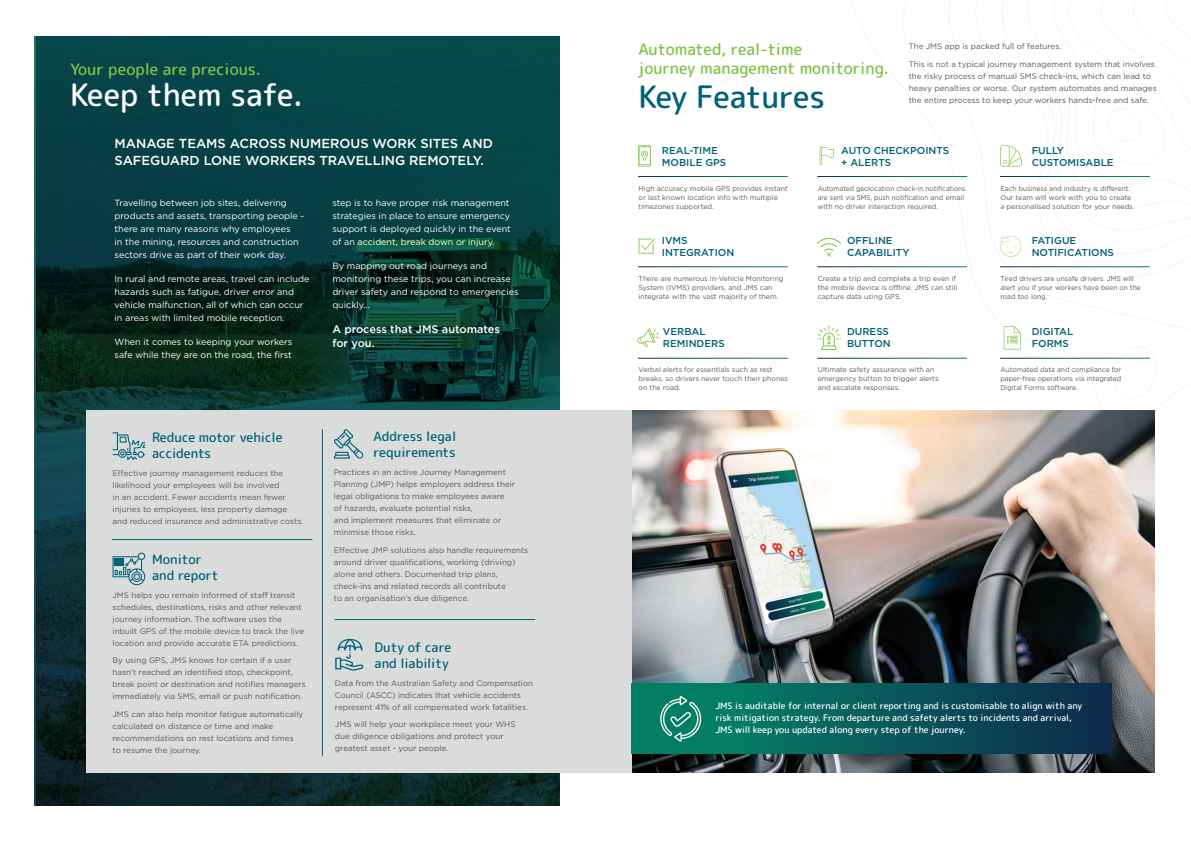
<style>
.page{position:relative;width:1191px;height:842px;background:#fff}
.page>*{position:absolute;margin:0;border:0;box-sizing:border-box;transform-origin:0 0}
.t1{font:500 31px "Rounded Mplus 1 c";color:#fff}
.t2{font:500 31px "Rounded Mplus 1 c";letter-spacing:-.02em;color:#006178}
.t3{font:500 16px/19.2px "Rounded Mplus 1 c";color:#7dc442}
.t4{font:500 13px/16px "Rounded Mplus 1 c";color:#006178}
.t5{font:500 13px/17px "Gotham";color:#fff}
.t6{font:500 11px/14px "Gotham";color:#fff}
.t7{font:500 10px/12px "Gotham";color:#006178}
.t8{font:9px/13px "Gotham";color:#fff}
.t9{font:500 9px/12px "Rounded Mplus 1 c";color:#fff}
.t10{font:8px/12px "Gotham";color:#58595b}
.t11{font:7px/9px "Gotham";color:#58595b}
.t12{font:7px/9px "Gotham";color:#58595b;scale:.96 1}
.t13{font:7px/9px "Gotham";color:#58595b;scale:.93 1}
</style>
<div class="page">
<img style="left:631px;top:410px;width:524px;height:362px">
<svg style="left:34px;top:36px;width:525px;height:770px;background:#083838"></svg>
<div style="left:86px;top:410px;width:545px;height:362px;background:#d9dcda"></div>
<svg style="left:113px;top:432px;width:32px;height:28px"></svg>
<svg style="left:113px;top:553px;width:32px;height:32px"></svg>
<svg style="left:334px;top:429px;width:29px;height:30px"></svg>
<svg style="left:335px;top:639px;width:28px;height:32px"></svg>
<hr style="left:322px;top:429px;width:1px;height:327px;background:#006178">
<hr style="left:112px;top:539px;width:200px;height:1px;background:#006178">
<hr style="left:334px;top:619px;width:201px;height:1px;background:#006178">
<svg style="left:638px;top:145px;width:12px;height:21px"></svg>
<svg style="left:819px;top:147px;width:14px;height:18px"></svg>
<svg style="left:1000px;top:145px;width:21px;height:21px"></svg>
<svg style="left:638px;top:239px;width:17px;height:15px"></svg>
<svg style="left:816px;top:238px;width:25px;height:19px"></svg>
<svg style="left:999px;top:235px;width:23px;height:23px"></svg>
<svg style="left:637px;top:328px;width:22px;height:19px"></svg>
<svg style="left:816px;top:326px;width:25px;height:24px"></svg>
<svg style="left:1003px;top:326px;width:18px;height:23px"></svg>
<div style="left:631px;top:683px;width:480px;height:70px;background:linear-gradient(to right,#038b6a,#0e2c4d)"></div>
<svg style="left:657px;top:696px;width:44px;height:46px;background:#329682"></svg>
<h2 class="t3" style="left:70px;top:60px;width:192px">Your people are precious.</h2>
<h1 class="t1" style="left:70px;top:73px;width:234px">Keep them safe.</h1>
<h2 class="t3" style="left:638px;top:39px;width:252px">Automated, real-time<br>journey management monitoring.</h2>
<p class="t10" style="left:908px;top:40px;width:154px">The JMS app is packed full of features.</p>
<p class="t10" style="left:908px;top:58px;width:249px">This is not a typical journey management system that involves the risky process of manual SMS check-ins, which can lead to heavy penalties or worse. Our system automates and manages the entire process to keep your workers hands-free and safe.</p>
<h1 class="t2" style="left:638px;top:75px;width:188px">Key Features</h1>
<h3 class="t5" style="left:115px;top:135px;width:380px">MANAGE TEAMS ACROSS NUMEROUS WORK SITES AND<br>SAFEGUARD LONE WORKERS TRAVELLING REMOTELY.</h3>
<p class="t7" style="left:662px;top:144px;width:66px">REAL-TIME<br>MOBILE GPS</p>
<p class="t11" style="left:638px;top:183px;width:151px">High accuracy mobile GPS provides instant or last known location info with multiple timezones supported.</p>
<p class="t8" style="left:332px;top:196px;width:180px">step is to have proper risk management strategies in place to ensure emergency support is deployed quickly in the event of an accident, break down or injury.</p>
<p class="t8" style="left:332px;top:259px;width:188px">By mapping out road journeys and monitoring these trips, you can increase driver safety and respond to emergencies quickly...</p>
<h3 class="t6" style="left:332px;top:322px;width:169px">A process that JMS automates for you.</h3>
<p class="t8" style="left:115px;top:196px;width:191px">Travelling between job sites, delivering products and assets, transporting people - there are many reasons why employees<br>in the mining, resources and construction sectors drive as part of their work day.</p>
<p class="t8" style="left:115px;top:272px;width:196px">In rural and remote areas, travel can include hazards such as fatigue, driver error and vehicle malfunction, all of which can occur in areas with limited mobile reception.</p>
<p class="t8" style="left:115px;top:335px;width:179px">When it comes to keeping your workers safe while they are on the road, the first</p>
<p class="t7" style="left:662px;top:234px;width:74px">IVMS<br>INTEGRATION</p>
<p class="t11" style="left:638px;top:274px;width:147px">There are numerous In-Vehicle Monitoring<br>System (IVMS) providers, and JMS can integrate with the vast majority of them.</p>
<p class="t7" style="left:663px;top:326px;width:63px">VERBAL<br>REMINDERS</p>
<p class="t11" style="left:638px;top:365px;width:151px">Verbal alerts for essentials such as rest breaks, so drivers never touch their phones on the road.</p>
<p class="t7" style="left:841px;top:144px;width:110px">AUTO CHECKPOINTS + ALERTS</p>
<p class="t13" style="left:817px;top:183px;width:160px">Automated geolocation check-in notifications are sent via SMS, push notification and email with no driver interaction required.</p>
<p class="t7" style="left:847px;top:234px;width:64px">OFFLINE<br>CAPABILITY</p>
<p class="t11" style="left:817px;top:274px;width:141px">Create a trip and complete a trip even if the mobile device is offline. JMS can still capture data using GPS.</p>
<p class="t7" style="left:847px;top:326px;width:45px">DURESS<br>BUTTON</p>
<p class="t11" style="left:817px;top:365px;width:122px">Ultimate safety assurance with an emergency button to trigger alerts and escalate responses.</p>
<p class="t7" style="left:1031px;top:144px;width:83px">FULLY<br>CUSTOMISABLE</p>
<p class="t12" style="left:1000px;top:183px;width:141px">Each business and industry is different.<br>Our team will work with you to create a personalised solution for your needs.</p>
<p class="t7" style="left:1031px;top:234px;width:84px">FATIGUE<br>NOTIFICATIONS</p>
<p class="t12" style="left:1000px;top:274px;width:148px">Tired drivers are unsafe drivers. JMS will alert you if your workers have been on the road too long.</p>
<p class="t7" style="left:1031px;top:326px;width:43px">DIGITAL<br>FORMS</p>
<p class="t12" style="left:1000px;top:365px;width:127px;text-align:justify">Automated data and compliance for paper-free operations via integrated Digital Forms software.</p>
<h3 class="t4" style="left:152px;top:429px;width:132px">Reduce motor vehicle accidents</h3>
<p class="t10" style="left:113px;top:467px;width:192px">Effective journey management reduces the likelihood your employees will be involved<br>in an accident. Fewer accidents mean fewer injuries to employees, less property damage and reduced insurance and administrative costs.</p>
<h3 class="t4" style="left:152px;top:551px;width:68px">Monitor and report</h3>
<p class="t10" style="left:113px;top:589px;width:193px">JMS helps you remain informed of staff transit schedules, destinations, risks and other relevant journey information. The software uses the inbuilt GPS of the mobile device to track the live location and provide accurate ETA predictions.</p>
<p class="t10" style="left:113px;top:654px;width:195px">By using GPS, JMS knows for certain if a user hasn’t reached an identified stop, checkpoint, break point or destination and notifies managers immediately via SMS, email or push notification.</p>
<p class="t10" style="left:113px;top:708px;width:192px">JMS can also help monitor fatigue automatically calculated on distance or time and make recommendations on rest locations and times to resume the journey.</p>
<h3 class="t4" style="left:373px;top:429px;width:84px">Address legal requirements</h3>
<p class="t10" style="left:334px;top:466px;width:183px">Practices in an active Journey Management Planning (JMP) helps employers address their legal obligations to make employees aware<br>of hazards, evaluate potential risks,<br>and implement measures that eliminate or minimise those risks.</p>
<p class="t10" style="left:334px;top:544px;width:196px">Effective JMP solutions also handle requirements around driver qualifications, working (driving) alone and others. Documented trip plans, check-ins and related records all contribute<br>to an organisation’s due diligence.</p>
<h3 class="t4" style="left:374px;top:639px;width:78px">Duty of care and liability</h3>
<p class="t10" style="left:335px;top:676px;width:199px">Data from the Australian Safety and Compensation<br>Council (ASCC) indicates that vehicle accidents represent 41% of all compensated work fatalities.</p>
<p class="t10" style="left:335px;top:718px;width:182px">JMS will help your workplace meet your WHS due diligence obligations and protect your greatest asset - your people.</p>
<p class="t9" style="left:715px;top:699px;width:368px">JMS is auditable for internal or client reporting and is customisable to align with any risk mitigation strategy. From departure and safety alerts to incidents and arrival,<br>JMS will keep you updated along every step of the journey.</p>
</div>
